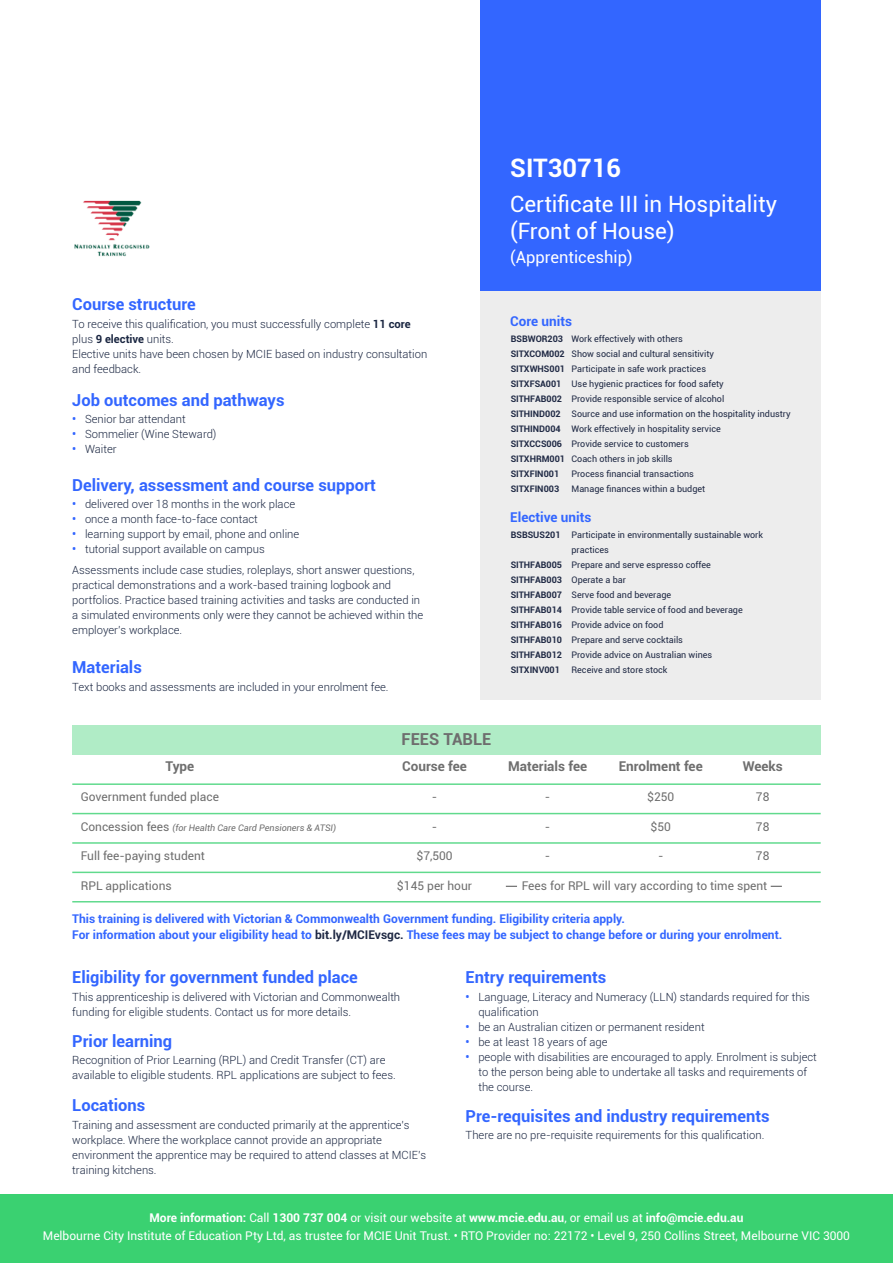
<style>
.page{position:relative;width:893px;height:1263px;background:#fff}
.page>*{position:absolute;margin:0;border:0;box-sizing:border-box;transform-origin:0 0}
.t1{font:700 25.5px "Roboto";color:#fff}
.t2{font:22.5px/27px "Roboto";color:#fff}
.t3{font:700 16.5px "Roboto";color:#36f}
.t4{font:16.5px "Roboto";color:#fff}
.t5{font:700 16.5px "Roboto";color:#6e6e6e}
.t6{font:700 13.5px "Roboto";color:#6e6e6e}
.t7{font:700 13.5px "Roboto";color:#36f}
.t8{font:12px/18px "Roboto";color:#fff;text-align:center}
.t9{font:700 12px/16.5px "Roboto";color:#36f}
.t10{font:12px "Roboto";color:#6e6e6e}
.t11{font:300 11.25px/15px "Roboto";color:#1b2742}
.t12{font:9px/15px "Roboto";color:#1f2944}
.t13{font:700 9px/15px "Roboto";color:#1f2944}
.t14{font:italic 9px "Roboto";color:#6e6e6e}
.s1{font-weight:700}
.s2{font-weight:700;color:#36f}
.s3{font-style:normal;font-size:12px}
.s4{color:#1f2944}
</style>
<div class="page">
<div style="left:480px;top:290px;width:341px;height:410px;background:#ededed"></div>
<div style="left:72px;top:725px;width:749px;height:29px;background:#b0ecc6"></div>
<div style="left:0;top:1195px;width:893px;height:68px;background:#3ad171"></div>
<hr style="left:72px;top:783px;width:749px;height:2px;background:#3ad171">
<hr style="left:72px;top:813px;width:749px;height:1px;background:#3ad171">
<hr style="left:72px;top:872px;width:749px;height:1px;background:#3ad171">
<hr style="left:72px;top:842px;width:749px;height:2px;background:#3ad171">
<hr style="left:72px;top:901px;width:749px;height:1px;background:#3ad171">
<div style="left:480px;top:0;width:341px;height:290px;background:#36f"></div>
<img style="left:74px;top:200px;width:76px;height:57px">
<h3 class="t3" style="left:72px;top:298px;width:125px">Course structure</h3>
<p class="t11" style="left:72px;top:316px;width:357px">To receive this qualification, you must successfully complete <span class="s1">11 core </span>plus <span class="s1">9 elective</span> units.<br>Elective units have been chosen by MCIE based on industry consultation and feedback.</p>
<h3 class="t3" style="left:72px;top:393px;width:214px">Job outcomes and pathways</h3>
<p class="t11" style="left:72px;top:411px;width:115px"><span class="s2">•</span> Senior bar attendant</p>
<p class="t11" style="left:72px;top:426px;width:146px"><span class="s2">•</span> Sommelier (Wine Steward)</p>
<p class="t11" style="left:72px;top:441px;width:46px"><span class="s2">•</span> Waiter</p>
<h3 class="t3" style="left:72px;top:478px;width:305px">Delivery, assessment and course support</h3>
<p class="t11" style="left:72px;top:496px;width:224px"><span class="s2">•</span> delivered over 18 months in the work place</p>
<p class="t11" style="left:72px;top:511px;width:187px"><span class="s2">•</span> once a month face-to-face contact</p>
<p class="t11" style="left:72px;top:526px;width:228px"><span class="s2">•</span> learning support by email, phone and online</p>
<p class="t11" style="left:72px;top:541px;width:194px"><span class="s2">•</span> tutorial support available on campus</p>
<p class="t11" style="left:72px;top:562px;width:353px">Assessments include case studies, roleplays, short answer questions, practical demonstrations and a work-based training logbook and portfolios. Practice based training activities and tasks are conducted in a simulated environments only were they cannot be achieved within the employer’s workplace.</p>
<h3 class="t3" style="left:72px;top:661px;width:71px">Materials</h3>
<p class="t11" style="left:72px;top:679px;width:318px">Text books and assessments are included in your enrolment fee.</p>
<h3 class="t5" style="left:402px;top:732px;width:91px">FEES TABLE</h3>
<h1 class="t1" style="left:510px;top:157px;width:112px">SIT30716</h1>
<h2 class="t2" style="left:510px;top:190px;width:268px">Certificate III in Hospitality (Front of House)</h2>
<h3 class="t4" style="left:510px;top:246px;width:124px">(Apprenticeship)</h3>
<p class="t7" style="left:510px;top:315px;width:63px">Core units</p>
<p class="t12" style="left:571px;top:331px;width:221px">Work effectively with others<br>Show social and cultural sensitivity<br>Participate in safe work practices<br>Use hygienic practices for food safety<br>Provide responsible service of alcohol<br>Source and use information on the hospitality industry Work effectively in hospitality service<br>Provide service to customers<br>Coach others in job skills<br>Process financial transactions<br>Manage finances within a budget</p>
<p class="t12" style="left:571px;top:527px;width:193px">Participate in environmentally sustainable work practices<br>Prepare and serve espresso coffee<br>Operate a bar<br>Serve food and beverage<br>Provide table service of food and beverage<br>Provide advice on food<br>Prepare and serve cocktails<br>Provide advice on Australian wines<br>Receive and store stock</p>
<p class="t13" style="left:511px;top:332px;width:56px">BSBWOR203<br>SITXCOM002<br>SITXWHS001<br>SITXFSA001<br>SITHFAB002<br>SITHIND002<br>SITHIND004<br>SITXCCS006<br>SITXHRM001<br>SITXFIN001<br>SITXFIN003</p>
<p class="t13" style="left:511px;top:528px;width:51px">BSBSUS201</p>
<p class="t13" style="left:511px;top:558px;width:53px;text-align:justify">SITHFAB005<br>SITHFAB003<br>SITHFAB007<br>SITHFAB014<br>SITHFAB016<br>SITHFAB010<br>SITHFAB012<br>SITXINV001</p>
<p class="t7" style="left:510px;top:512px;width:83px">Elective units</p>
<p class="t6" style="left:165px;top:760px;width:30px">Type</p>
<p class="t6" style="left:402px;top:760px;width:66px">Course fee</p>
<p class="t6" style="left:508px;top:760px;width:80px">Materials fee</p>
<p class="t6" style="left:619px;top:760px;width:86px">Enrolment fee</p>
<p class="t6" style="left:743px;top:760px;width:42px">Weeks</p>
<p class="t10" style="left:81px;top:792px;width:140px">Government funded place</p>
<p class="t10" style="left:432px;top:792px;width:7px">-</p>
<p class="t10" style="left:545px;top:792px;width:7px">-</p>
<p class="t10" style="left:647px;top:789px;width:29px">$250</p>
<p class="t10" style="left:756px;top:789px;width:15px">78</p>
<p class="t14" style="left:81px;top:824px;width:257px"><span class="s3">Concession fees</span> (for Health Care Card Pensioners &amp; ATSI)</p>
<p class="t10" style="left:432px;top:821px;width:7px">-</p>
<p class="t10" style="left:545px;top:821px;width:7px">-</p>
<p class="t10" style="left:650px;top:818px;width:22px">$50</p>
<p class="t10" style="left:756px;top:818px;width:15px">78</p>
<p class="t10" style="left:81px;top:851px;width:126px">Full fee-paying student</p>
<p class="t10" style="left:416px;top:847px;width:38px">$7,500</p>
<p class="t10" style="left:545px;top:851px;width:7px">-</p>
<p class="t10" style="left:658px;top:851px;width:7px">-</p>
<p class="t10" style="left:756px;top:847px;width:15px">78</p>
<p class="t10" style="left:81px;top:877px;width:92px">RPL applications</p>
<p class="t10" style="left:397px;top:877px;width:77px">$145 per hour</p>
<p class="t10" style="left:522px;top:877px;width:247px">Fees for RPL will vary according to time spent</p>
<p class="t9" style="left:72px;top:911px;width:712px">This training is delivered with Victorian &amp; Commonwealth Government funding. Eligibility criteria apply.<br>For information about your eligibility head to <span class="s4">bit.ly/MCIEvsgc.</span> These fees may be subject to change before or during your enrolment.</p>
<h3 class="t3" style="left:72px;top:970px;width:287px">Eligibility for government funded place</h3>
<h3 class="t3" style="left:466px;top:970px;width:142px">Entry requirements</h3>
<p class="t11" style="left:72px;top:989px;width:329px">This apprenticeship is delivered with Victorian and Commonwealth funding for eligible students. Contact us for more details.</p>
<p class="t11" style="left:478px;top:989px;width:333px;text-indent:-13px"><span class="s2">•</span> Language, Literacy and Numeracy (LLN) standards required for this qualification</p>
<p class="t11" style="left:466px;top:1019px;width:240px"><span class="s2">•</span> be an Australian citizen or permanent resident</p>
<p class="t11" style="left:466px;top:1034px;width:143px"><span class="s2">•</span> be at least 18 years of age</p>
<p class="t11" style="left:478px;top:1049px;width:340px;text-indent:-13px"><span class="s2">•</span> people with disabilities are encouraged to apply. Enrolment is subject to the person being able to undertake all tasks and requirements of the course.</p>
<h3 class="t3" style="left:72px;top:1034px;width:101px">Prior learning</h3>
<p class="t11" style="left:72px;top:1052px;width:325px">Recognition of Prior Learning (RPL) and Credit Transfer (CT) are available to eligible students. RPL applications are subject to fees.</p>
<p class="t11" style="left:72px;top:1117px;width:355px">Training and assessment are conducted primarily at the apprentice’s workplace. Where the workplace cannot provide an appropriate environment the apprentice may be required to attend classes at MCIE’s training kitchens.</p>
<p class="t11" style="left:466px;top:1127px;width:300px">There are no pre-requisite requirements for this qualification.</p>
<p class="t8" style="left:43px;top:1210px;width:809px"><span class="s1">More information:</span> Call <span class="s1">1300 737 004</span> or visit our website at <span class="s1">www.mcie.edu.au</span>, or email us at <span class="s1">info@mcie.edu.au<br></span>Melbourne City Institute of Education Pty Ltd, as trustee for MCIE Unit Trust. • RTO Provider no: 22172 • Level 9, 250 Collins Street, Melbourne VIC 3000</p>
<h3 class="t3" style="left:72px;top:1098px;width:75px">Locations</h3>
<h3 class="t3" style="left:466px;top:1109px;width:305px">Pre-requisites and industry requirements</h3>
</div>
